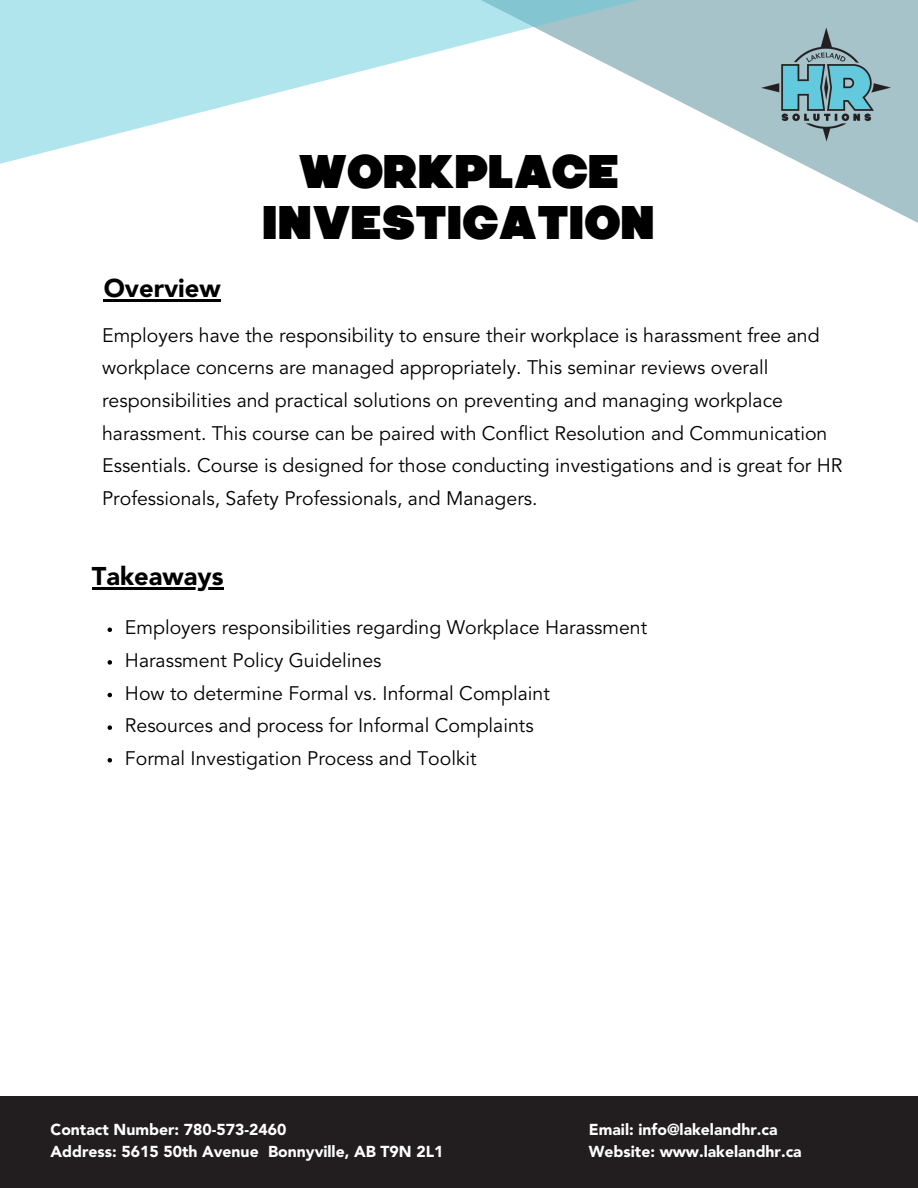
<style>
.page{position:relative;width:918px;height:1188px;background:#fff}
.page>*{position:absolute;margin:0;border:0;box-sizing:border-box;transform-origin:0 0}
.t1{font:800 48px/51.8px "Vim SM";color:#000;text-align:center}
.t2{font:900 25.5px "Avenir LT Std";color:#000}
.t3{font:19.5px/32.7px "Avenir LT Std";color:#000}
.t4{font:900 15.75px/21.3px "Avenir LT Std";color:#fff}
</style>
<div class="page">
<hr style="left:104px;top:299px;width:117px;height:2px;background:#000">
<hr style="left:92px;top:587px;width:131px;height:2px;background:#000">
<svg style="left:108px;top:628px;width:4px;height:4px"></svg>
<svg style="left:108px;top:660px;width:4px;height:5px"></svg>
<svg style="left:108px;top:693px;width:4px;height:4px"></svg>
<svg style="left:108px;top:725px;width:4px;height:5px"></svg>
<svg style="left:108px;top:758px;width:4px;height:5px"></svg>
<svg style="left:0;top:0;width:918px;height:223px"></svg>
<div style="left:0;top:1096px;width:918px;height:92px;background:#221d1f"></div>
<h1 class="t1" style="left:263px;top:147px;width:394px">WORKPLACE<br>INVESTIGATION</h1>
<h2 class="t2" style="left:104px;top:278px;width:119px">Overview</h2>
<p class="t3" style="left:102px;top:320px;width:742px">Employers have the responsibility to ensure their workplace is harassment free and workplace concerns are managed appropriately. This seminar reviews overall responsibilities and practical solutions on preventing and managing workplace harassment. This course can be paired with Conflict Resolution and Communication Essentials. Course is designed for those conducting investigations and is great for HR Professionals, Safety Professionals, and Managers.</p>
<h2 class="t2" style="left:92px;top:565px;width:133px">Takeaways</h2>
<p class="t3" style="left:125px;top:613px;width:524px">Employers responsibilities regarding Workplace Harassment Harassment Policy Guidelines<br>How to determine Formal vs. Informal Complaint<br>Resources and process for Informal Complaints<br>Formal Investigation Process and Toolkit</p>
<p class="t4" style="left:51px;top:1121px;width:395px">Contact Number: 780-573-2460<br>Address: 5615 50th Avenue Bonnyville, AB T9N 2L1</p>
<p class="t4" style="left:589px;top:1121px;width:214px">Email: info@lakelandhr.ca<br>Website: www.lakelandhr.ca</p>
</div>
